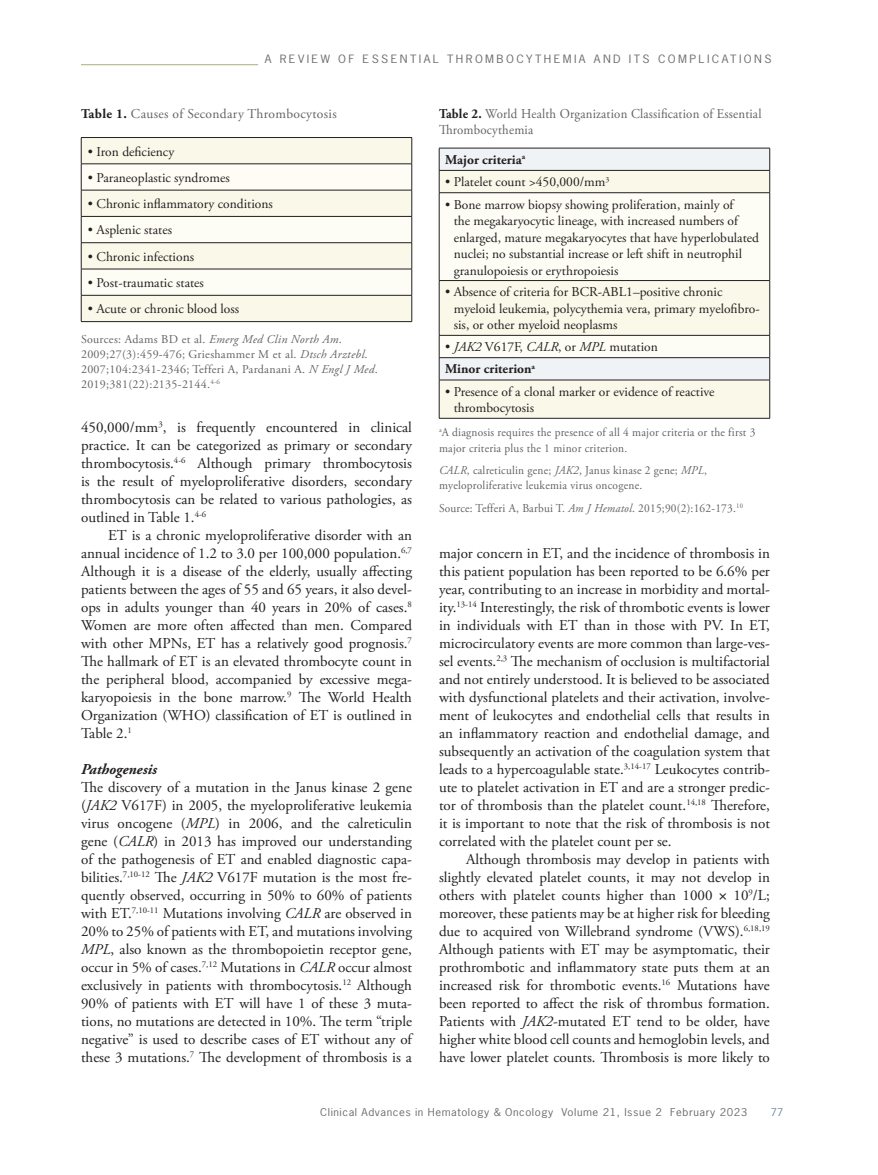
<style>
.page{position:relative;width:878px;height:1175px;background:#fff}
.page>*{position:absolute;margin:0;border:0;box-sizing:border-box;transform-origin:0 0}
.Text_Body_no_indent{font:15px/18px "Adobe Garamond Pro";color:#231f20;text-align:justify}
.Text_Body{font:15px/18px "Adobe Garamond Pro";color:#231f20;text-align:justify}
.B_Head{font:italic 700 15px "Adobe Garamond Pro";color:#231f20}
.Table{font:13.5px/16.5px "Adobe Garamond Pro";color:#231f20}
.FIgure_caption{font:13.5px/16.5px "Adobe Garamond Pro";letter-spacing:.015em;color:#636366;scale:.95 1}
.Figure_Caption{font:13.5px "Adobe Garamond Pro";letter-spacing:.025em;color:#636366}
.Table-2{font:700 13.5px "Adobe Garamond Pro";color:#231f20}
.FIgure_caption-2{font:12px/15px "Adobe Garamond Pro";letter-spacing:.02em;color:#636366;scale:.95 1}
.Figure_Caption-2{font:12px/15px "Adobe Garamond Pro";letter-spacing:.025em;color:#636366}
.t1{font:10.8px "News Gothic Std";letter-spacing:.2em;color:#6c6d70;scale:1.11 1}
.t2{font:10.2px "News Gothic Std";letter-spacing:.05em;color:#6c6d70;scale:1.11 1}
.t3{font:10.2px "News Gothic Std";color:#748ba5;scale:1.11 1}
.s1{font-weight:700;color:#231f20}
.s2{font-style:italic}
</style>
<div class="page">
<hr style="left:81px;top:64px;width:177px;height:1px;background:#a8b07a">
<div style="left:82px;top:138px;width:329px;height:183px;background:#faf8e9"></div>
<svg style="left:82px;top:165px;width:329px;height:130px;fill:#fdfcf5"></svg>
<hr style="left:81px;top:137px;width:331px;height:1px;background:#231f20">
<hr style="left:81px;top:164px;width:331px;height:1px;background:#231f20">
<hr style="left:81px;top:190px;width:331px;height:1px;background:#231f20">
<hr style="left:81px;top:216px;width:331px;height:1px;background:#231f20">
<hr style="left:81px;top:242px;width:331px;height:1px;background:#231f20">
<hr style="left:81px;top:269px;width:331px;height:1px;background:#231f20">
<hr style="left:81px;top:295px;width:331px;height:1px;background:#231f20">
<svg style="left:81px;top:138px;width:1px;height:183px"></svg>
<svg style="left:411px;top:138px;width:1px;height:183px"></svg>
<hr style="left:81px;top:321px;width:331px;height:1px;background:#231f20">
<div style="left:440px;top:149px;width:329px;height:21px;background:#f0f3f6"></div>
<svg style="left:440px;top:171px;width:329px;height:247px;fill:#faf8e9"></svg>
<svg style="left:440px;top:193px;width:329px;height:164px;fill:#fdfcf5"></svg>
<svg style="left:439px;top:149px;width:1px;height:43px"></svg>
<svg style="left:769px;top:149px;width:1px;height:43px"></svg>
<hr style="left:439px;top:193px;width:1px;height:87px;background:#231f20">
<hr style="left:769px;top:193px;width:1px;height:87px;background:#231f20">
<hr style="left:439px;top:281px;width:1px;height:54px;background:#231f20">
<hr style="left:769px;top:281px;width:1px;height:54px;background:#231f20">
<svg style="left:439px;top:336px;width:1px;height:44px"></svg>
<svg style="left:769px;top:336px;width:1px;height:44px"></svg>
<hr style="left:439px;top:380px;width:1px;height:38px;background:#231f20">
<hr style="left:769px;top:380px;width:1px;height:38px;background:#231f20">
<hr style="left:439px;top:148px;width:331px;height:1px;background:#231f20">
<hr style="left:439px;top:170px;width:331px;height:1px;background:#231f20">
<hr style="left:439px;top:192px;width:331px;height:1px;background:#231f20">
<hr style="left:439px;top:280px;width:331px;height:1px;background:#231f20">
<hr style="left:439px;top:335px;width:331px;height:1px;background:#231f20">
<hr style="left:439px;top:357px;width:331px;height:1px;background:#231f20">
<hr style="left:439px;top:380px;width:331px;height:1px;background:#231f20">
<hr style="left:439px;top:418px;width:331px;height:1px;background:#231f20">
<p class="t1" style="left:265px;top:52px;width:458px">A REVIEW OF ESSENTIAL THROMBOCYTHEMIA AND ITS COMPLICATIONS</p>
<p class="Figure_Caption" style="left:81px;top:105px;width:257px"><span class="s1">Table 1.</span> Causes of Secondary Thrombocytosis</p>
<p class="Table" style="left:88px;top:143px;width:88px">• Iron deficiency</p>
<p class="Table" style="left:88px;top:170px;width:143px">• Paraneoplastic syndromes</p>
<p class="Table" style="left:88px;top:196px;width:186px">• Chronic inflammatory conditions</p>
<p class="Table" style="left:88px;top:222px;width:86px">• Asplenic states</p>
<p class="Table" style="left:88px;top:249px;width:108px">• Chronic infections</p>
<p class="Table" style="left:88px;top:275px;width:117px">• Post-traumatic states</p>
<p class="Table" style="left:88px;top:301px;width:153px">• Acute or chronic blood loss</p>
<p class="Figure_Caption-2" style="left:81px;top:332px;width:298px">Sources: Adams BD et al. <span class="s2">Emerg Med Clin North Am</span>.<br>2009;27(3):459-476; Grieshammer M et al. <span class="s2">Dtsch Arztebl</span>.<br>2007;104:2341-2346; Tefferi A, Pardanani A. <span class="s2">N Engl J Med</span>.<br>2019;381(22):2135-2144.<sup>4-6</sup></p>
<p class="Text_Body_no_indent" style="left:81px;top:419px;width:332px">450,000/mm<sup>3</sup>, is frequently encountered in clinical practice. It can be categorized as primary or secondary thrombocytosis.<sup>4-6</sup> Although primary thrombocytosis is the result of myeloproliferative disorders, secondary thrombocytosis can be related to various pathologies, as outlined in Table 1.<sup>4-6</sup></p>
<p class="Text_Body" style="left:81px;top:527px;width:332px;text-indent:27px">ET is a chronic myeloproliferative disorder with an annual incidence of 1.2 to 3.0 per 100,000 population.<sup>6,7<br></sup>Although it is a disease of the elderly, usually affecting patients between the ages of 55 and 65 years, it also devel&shy;ops in adults younger than 40 years in 20% of cases.<sup>8<br></sup>Women are more often affected than men. Compared with other MPNs, ET has a relatively good prognosis.<sup>7<br></sup>The hallmark of ET is an elevated thrombocyte count in the peripheral blood, accompanied by excessive mega&shy;karyopoiesis in the bone marrow.<sup>9</sup> The World Health Organization (WHO) classification of ET is outlined in Table 2.<sup>1</sup></p>
<p class="B_Head" style="left:81px;top:761px;width:77px">Pathogenesis</p>
<p class="Text_Body_no_indent" style="left:81px;top:779px;width:332px">The discovery of a mutation in the Janus kinase 2 gene (<span class="s2">JAK2</span> V617F) in 2005, the myeloproliferative leukemia virus oncogene (<span class="s2">MPL</span>) in 2006, and the calreticulin gene (<span class="s2">CALR</span>) in 2013 has improved our understanding of the pathogenesis of ET and enabled diagnostic capa&shy;bilities.<sup>7,10-12</sup> The <span class="s2">JAK2</span> V617F mutation is the most fre&shy;quently observed, occurring in 50% to 60% of patients with ET.<sup>7,10-11</sup> Mutations involving <span class="s2">CALR</span> are observed in 20% to 25% of patients with ET, and mutations involving <span class="s2">MPL</span>, also known as the thrombopoietin receptor gene, occur in 5% of cases.<sup>7,12</sup> Mutations in <span class="s2">CALR</span> occur almost exclusively in patients with thrombocytosis.<sup>12</sup> Although 90% of patients with ET will have 1 of these 3 muta&shy;tions, no mutations are detected in 10%. The term “triple negative” is used to describe cases of ET without any of these 3 mutations.<sup>7</sup> The development of thrombosis is a</p>
<p class="FIgure_caption" style="left:439px;top:106px;width:341px"><span class="s1">Table 2.</span> World Health Organization Classification of Essential<br>Thrombocythemia</p>
<p class="Table-2" style="left:445px;top:152px;width:81px">Major criteria<sup>a</sup></p>
<p class="Table" style="left:445px;top:174px;width:166px">• Platelet count &gt;450,000/mm<sup>3</sup></p>
<p class="Table" style="left:454px;top:196px;width:307px;text-indent:-9px">• Bone marrow biopsy showing proliferation, mainly of<br>the megakaryocytic lineage, with increased numbers of enlarged, mature megakaryocytes that have hyperlobulated nuclei; no substantial increase or left shift in neutrophil granulopoiesis or erythropoiesis</p>
<p class="Table" style="left:454px;top:284px;width:307px;text-indent:-9px">• Absence of criteria for BCR-ABL1–positive chronic myeloid leukemia, polycythemia vera, primary myelofibro&shy;sis, or other myeloid neoplasms</p>
<p class="Table" style="left:445px;top:339px;width:214px">• <span class="s2">JAK2</span> V617F, <span class="s2">CALR</span>, or <span class="s2">MPL</span> mutation</p>
<p class="Table-2" style="left:445px;top:361px;width:91px">Minor criterion<sup>a</sup></p>
<p class="Table" style="left:454px;top:384px;width:262px;text-indent:-9px">• Presence of a clonal marker or evidence of reactive thrombocytosis</p>
<p class="FIgure_caption-2" style="left:439px;top:425px;width:334px"><sup>a</sup>A diagnosis requires the presence of all 4 major criteria or the first 3 major criteria plus the 1 minor criterion.</p>
<p class="FIgure_caption-2" style="left:439px;top:463px;width:284px"><span class="s2">CALR</span>, calreticulin gene; <span class="s2">JAK2</span>, Janus kinase 2 gene; <span class="s2">MPL</span>, myeloproliferative leukemia virus oncogene.</p>
<p class="FIgure_caption-2" style="left:439px;top:501px;width:321px">Source: Tefferi A, Barbui T. <span class="s2">Am J Hematol</span>. 2015;90(2):162-173.<sup>10</sup></p>
<p class="Text_Body_no_indent" style="left:439px;top:545px;width:332px">major concern in ET, and the incidence of thrombosis in this patient population has been reported to be 6.6% per year, contributing to an increase in morbidity and mortal&shy;ity.<sup>13-14</sup> Interestingly, the risk of thrombotic events is lower in individuals with ET than in those with PV. In ET, microcirculatory events are more common than large-ves&shy;sel events.<sup>2,3</sup> The mechanism of occlusion is multifactorial and not entirely understood. It is believed to be associated with dysfunctional platelets and their activation, involve&shy;ment of leukocytes and endothelial cells that results in an inflammatory reaction and endothelial damage, and subsequently an activation of the coagulation system that leads to a hypercoagulable state.<sup>3,14-17</sup> Leukocytes contrib&shy;ute to platelet activation in ET and are a stronger predic&shy;tor of thrombosis than the platelet count.<sup>14,18</sup> Therefore, it is important to note that the risk of thrombosis is not correlated with the platelet count per se.</p>
<p class="Text_Body" style="left:439px;top:851px;width:332px;text-indent:27px">Although thrombosis may develop in patients with slightly elevated platelet counts, it may not develop in others with platelet counts higher than 1000</p>
<p class="Text_Body" style="left:439px;top:887px;width:332px;text-indent:294px">10<sup>9</sup>/L; moreover, these patients may be at higher risk for bleeding due to acquired von Willebrand syndrome (VWS).<sup>6,18,19<br></sup>Although patients with ET may be asymptomatic, their prothrombotic and inflammatory state puts them at an increased risk for thrombotic events.<sup>16</sup> Mutations have been reported to affect the risk of thrombus formation.<br>Patients with <span class="s2">JAK2</span>-mutated ET tend to be older, have higher white blood cell counts and hemoglobin levels, and have lower platelet counts. Thrombosis is more likely to</p>
<p class="t2" style="left:320px;top:1105px;width:386px">Clinical Advances in Hematology &amp; Oncology Volume 21, Issue 2 February 2023</p>
<p class="t3" style="left:770px;top:1105px;width:13px">77</p>
</div>
